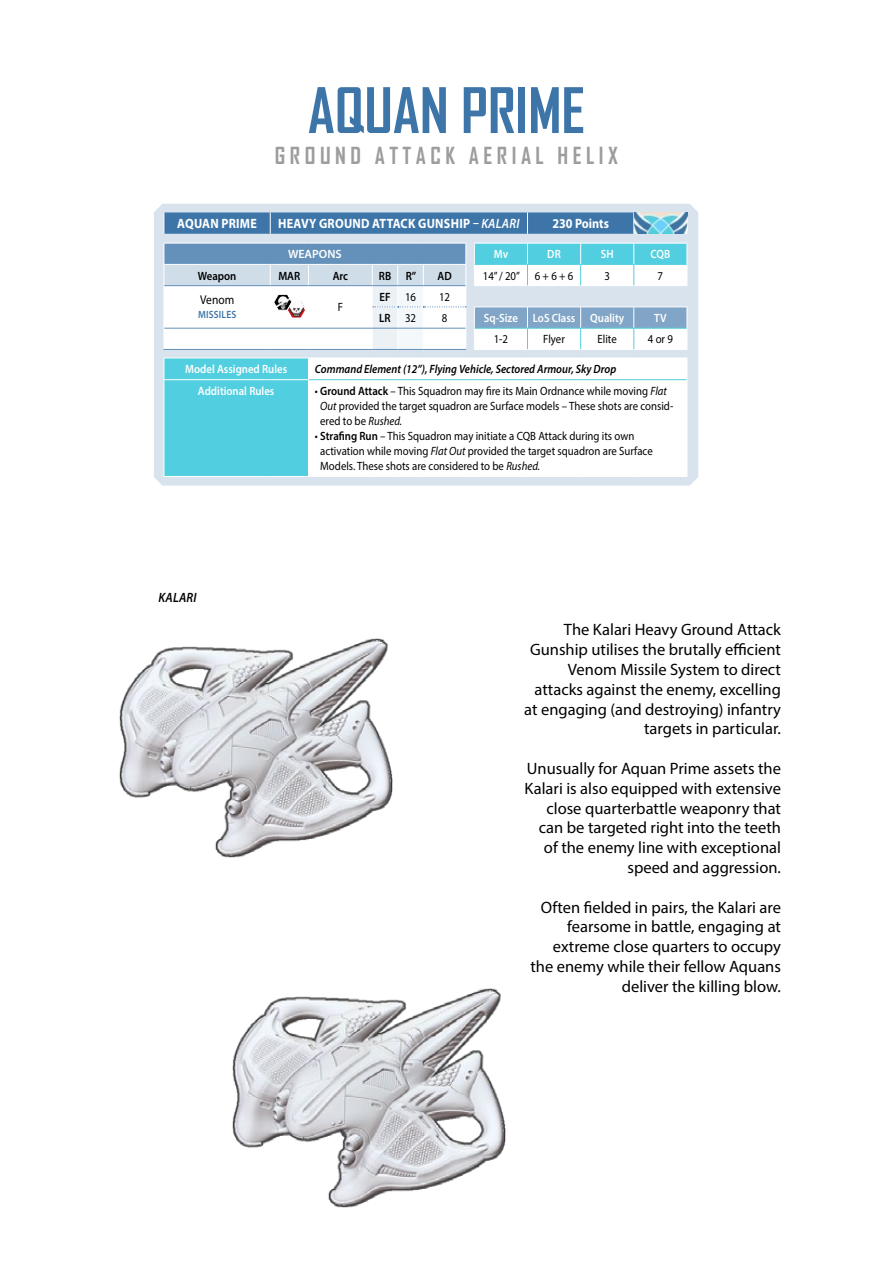
<style>
.page{position:relative;width:893px;height:1263px;background:#fff}
.page>*{position:absolute;margin:0;border:0;box-sizing:border-box;transform-origin:0 0}
.t1{font:700 60px "Agency FB";color:#3d75a8}
.t2{font:700 22.5px "Agency FB";letter-spacing:.2em;color:#9d9d9c}
.t3{font:16.5px/19.8px "Myriad Pro";color:#000;text-align:right}
.t4{font:700 13.5px "Myriad Pro";letter-spacing:.02em;color:#fff;scale:.9 1}
.t5{font:700 13.5px "Myriad Pro";color:#fff;scale:.9 1}
.t6{font:italic 600 13.5px "Myriad Pro";letter-spacing:.02em;color:#000;scale:.9 1}
.t7{font:12.75px "Myriad Pro";color:#000;scale:.9 1}
.t8{font:12px/15px "Myriad Pro";color:#000;scale:.9 1}
.t9{font:600 12px "Myriad Pro";color:#fff;scale:.9 1}
.t10{font:italic 600 12px "Myriad Pro";color:#000;scale:.9 1}
.t11{font:600 12px "Myriad Pro";color:#000;scale:.9 1}
.t12{font:600 12px "Myriad Pro";color:#fff}
.t13{font:600 10.5px "Myriad Pro";letter-spacing:.02em;color:#3d75a8;scale:.9 1}
.s1{font-weight:600;font-style:italic}
.s2{font-weight:400}
.s3{font-weight:600}
.s4{font-style:italic}
</style>
<div class="page">
<div style="left:154px;top:204px;width:544px;height:282px;background:#d8e3ee"></div>
<svg style="left:164px;top:264px;width:523px;height:212px"></svg>
<svg style="left:687px;top:358px;width:1px;height:22px"></svg>
<hr style="left:687px;top:380px;width:1px;height:96px;background:#fff">
<hr style="left:474px;top:285px;width:53px;height:1px;background:#fff">
<hr style="left:527px;top:285px;width:54px;height:1px;background:#fff">
<hr style="left:581px;top:285px;width:53px;height:1px;background:#fff">
<hr style="left:634px;top:285px;width:53px;height:1px;background:#fff">
<hr style="left:474px;top:349px;width:53px;height:1px;background:#fff">
<hr style="left:527px;top:349px;width:54px;height:1px;background:#fff">
<hr style="left:581px;top:349px;width:53px;height:1px;background:#fff">
<hr style="left:634px;top:349px;width:53px;height:1px;background:#fff">
<hr style="left:308px;top:358px;width:64px;height:1px;background:#fff">
<svg style="left:372px;top:358px;width:51px;height:1px"></svg>
<hr style="left:423px;top:358px;width:43px;height:1px;background:#fff">
<hr style="left:474px;top:358px;width:53px;height:1px;background:#fff">
<hr style="left:527px;top:358px;width:54px;height:1px;background:#fff">
<hr style="left:581px;top:358px;width:53px;height:1px;background:#fff">
<hr style="left:634px;top:358px;width:53px;height:1px;background:#fff">
<div style="left:164px;top:358px;width:145px;height:118px;background:#51cfe0"></div>
<hr style="left:164px;top:379px;width:106px;height:1px;background:#fff">
<hr style="left:270px;top:379px;width:39px;height:1px;background:#fff">
<hr style="left:308px;top:380px;width:1px;height:96px;background:#fff">
<svg style="left:474px;top:243px;width:214px;height:42px"></svg>
<svg style="left:474px;top:307px;width:214px;height:42px"></svg>
<hr style="left:309px;top:379px;width:63px;height:1px;background:#51cfe0">
<svg style="left:372px;top:379px;width:51px;height:1px"></svg>
<hr style="left:423px;top:379px;width:43px;height:1px;background:#51cfe0">
<hr style="left:474px;top:379px;width:53px;height:1px;background:#51cfe0">
<hr style="left:527px;top:379px;width:54px;height:1px;background:#51cfe0">
<hr style="left:581px;top:379px;width:53px;height:1px;background:#51cfe0">
<hr style="left:634px;top:379px;width:53px;height:1px;background:#51cfe0">
<hr style="left:164px;top:476px;width:106px;height:1px;background:#fff">
<hr style="left:270px;top:476px;width:38px;height:1px;background:#fff">
<hr style="left:308px;top:476px;width:64px;height:1px;background:#fff">
<svg style="left:372px;top:476px;width:51px;height:1px"></svg>
<hr style="left:423px;top:476px;width:43px;height:1px;background:#fff">
<hr style="left:474px;top:476px;width:53px;height:1px;background:#fff">
<hr style="left:527px;top:476px;width:54px;height:1px;background:#fff">
<hr style="left:581px;top:476px;width:53px;height:1px;background:#fff">
<hr style="left:634px;top:476px;width:53px;height:1px;background:#fff">
<svg style="left:164px;top:212px;width:470px;height:22px;background:#4379aa"></svg>
<img style="left:634px;top:212px;width:53px;height:22px">
<svg style="left:164px;top:243px;width:302px;height:107px"></svg>
<img style="left:119px;top:638px;width:274px;height:220px">
<img style="left:232px;top:988px;width:274px;height:220px">
<h1 class="t1" style="left:308px;top:73px;width:279px">AQUAN PRIME</h1>
<h2 class="t2" style="left:275px;top:141px;width:345px">GROUND ATTACK AERIAL HELIX</h2>
<p class="t4" style="left:177px;top:215px;width:90px">AQUAN PRIME</p>
<p class="t4" style="left:278px;top:215px;width:269px">HEAVY GROUND ATTACK GUNSHIP <span class="s1">– KALARI</span></p>
<p class="t5" style="left:552px;top:215px;width:64px">230 Points</p>
<p class="t12" style="left:288px;top:247px;width:55px">WEAPONS</p>
<p class="t9" style="left:494px;top:247px;width:18px">Mv</p>
<p class="t9" style="left:547px;top:247px;width:17px">DR</p>
<p class="t9" style="left:601px;top:247px;width:16px">SH</p>
<p class="t9" style="left:650px;top:247px;width:24px">CQB</p>
<p class="t11" style="left:198px;top:268px;width:44px">Weapon</p>
<p class="t11" style="left:278px;top:268px;width:26px">MAR</p>
<p class="t11" style="left:333px;top:268px;width:19px">Arc</p>
<p class="t11" style="left:379px;top:268px;width:43px">RB R”</p>
<p class="t11" style="left:437px;top:268px;width:17px">AD</p>
<p class="t8" style="left:483px;top:268px;width:102px">14” / 20” 6 + 6 + 6</p>
<p class="t8" style="left:604px;top:268px;width:8px">3</p>
<p class="t8" style="left:658px;top:268px;width:8px">7</p>
<p class="t7" style="left:200px;top:292px;width:39px">Venom</p>
<p class="t8" style="left:338px;top:300px;width:7px">F</p>
<p class="t11" style="left:379px;top:289px;width:42px">EF <span class="s2">16</span></p>
<p class="t8" style="left:439px;top:289px;width:14px">12</p>
<p class="t13" style="left:198px;top:308px;width:44px">MISSILES</p>
<p class="t11" style="left:379px;top:310px;width:42px">LR <span class="s2">32</span></p>
<p class="t8" style="left:442px;top:310px;width:8px">8</p>
<p class="t9" style="left:484px;top:310px;width:157px">Sq-Size LoS Class Quality</p>
<p class="t9" style="left:654px;top:310px;width:15px">TV</p>
<p class="t8" style="left:494px;top:332px;width:17px">1-2</p>
<p class="t8" style="left:543px;top:332px;width:25px">Flyer</p>
<p class="t8" style="left:598px;top:332px;width:23px">Elite</p>
<p class="t8" style="left:648px;top:332px;width:29px">4 or 9</p>
<p class="t9" style="left:185px;top:362px;width:115px">Model Assigned Rules</p>
<p class="t10" style="left:315px;top:362px;width:336px">Command Element (12”), Flying Vehicle, Sectored Armour, Sky Drop</p>
<p class="t9" style="left:198px;top:383px;width:87px">Additional Rules</p>
<p class="t8" style="left:320px;top:383px;width:394px;text-indent:-5px">• <span class="s3">Ground Attack</span> – This Squadron may fire its Main Ordnance while moving <span class="s4">Flat<br>Out</span> provided the target squadron are Surface models – These shots are consid&shy;ered to be <span class="s4">Rushed.</span></p>
<p class="t8" style="left:320px;top:428px;width:371px;text-indent:-5px">• <span class="s3">Strafing Run</span> – This Squadron may initiate a CQB Attack during its own activation while moving <span class="s4">Flat Out</span> provided the target squadron are Surface<br>Models. These shots are considered to be <span class="s4">Rushed.</span></p>
<p class="t6" style="left:159px;top:588px;width:44px">KALARI</p>
<p class="t3" style="left:524px;top:620px;width:258px">The Kalari Heavy Ground Attack Gunship utilises the brutally efficient Venom Missile System to direct attacks against the enemy, excelling at engaging (and destroying) infantry targets in particular.</p>
<p class="t3" style="left:525px;top:758px;width:258px">Unusually for Aquan Prime assets the Kalari is also equipped with extensive close quarterbattle weaponry that can be targeted right into the teeth of the enemy line with exceptional speed and aggression.</p>
<p class="t3" style="left:530px;top:897px;width:252px">Often fielded in pairs, the Kalari are fearsome in battle, engaging at extreme close quarters to occupy the enemy while their fellow Aquans deliver the killing blow.</p>
</div>
